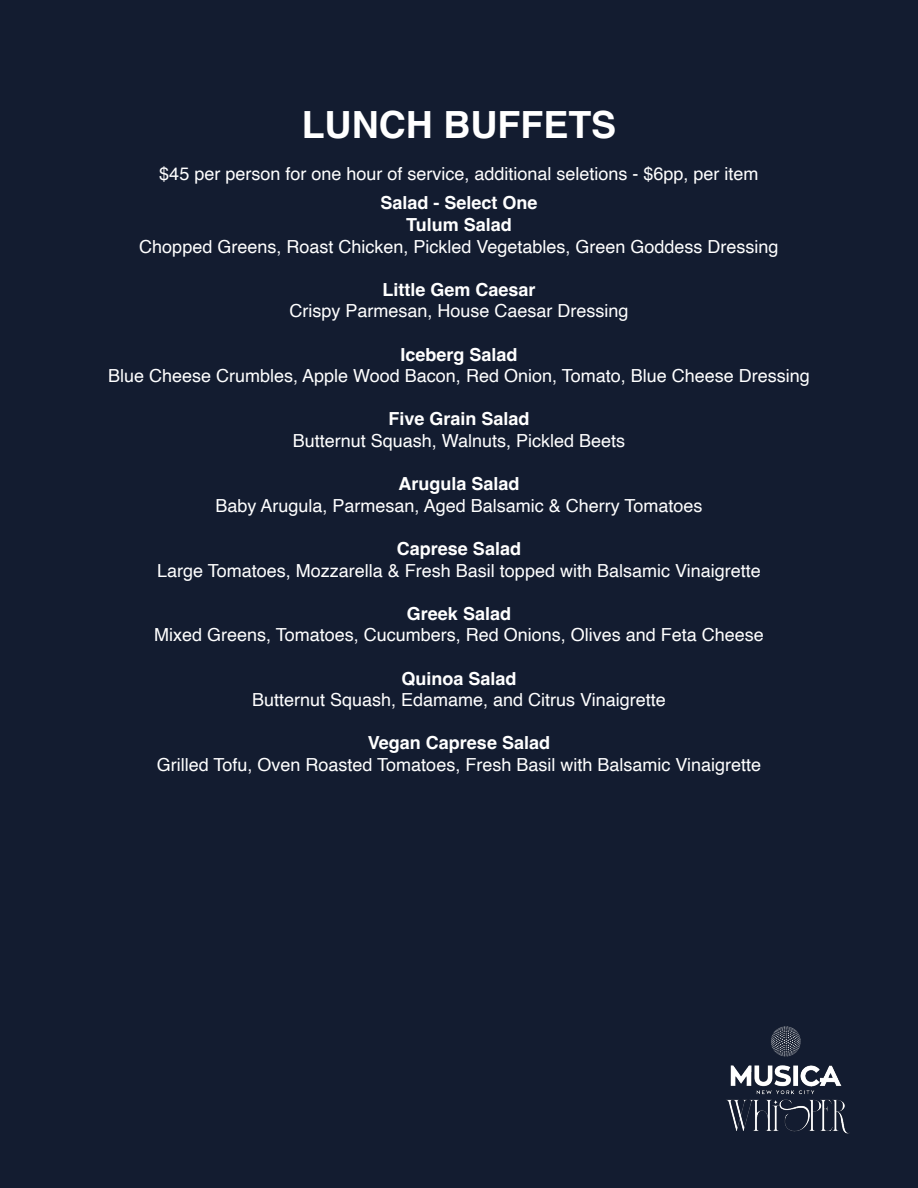
<style>
.page{position:relative;width:918px;height:1188px;background:#131c30}
.page>*{position:absolute;margin:0;border:0;box-sizing:border-box;transform-origin:0 0}
.t1{font:700 37.5px "Helvetica";color:#fff}
.t2{font:18px "Helvetica";color:#fff}
.t3{font:700 18px "Helvetica";color:#fff}
</style>
<div class="page">
<img style="left:726px;top:1100px;width:124px;height:34px">
<img style="left:726px;top:1026px;width:116px;height:74px">
<p class="t1" style="left:302px;top:102px;width:316px">LUNCH BUFFETS</p>
<p class="t2" style="left:159px;top:160px;width:601px">$45 per person for one hour of service, additional seletions - $6pp, per item</p>
<p class="t3" style="left:380px;top:192px;width:159px">Salad - Select One</p>
<p class="t3" style="left:406px;top:214px;width:107px">Tulum Salad</p>
<p class="t2" style="left:139px;top:232px;width:641px">Chopped Greens, Roast Chicken, Pickled Vegetables, Green Goddess Dressing</p>
<p class="t3" style="left:382px;top:278px;width:155px">Little Gem Caesar</p>
<p class="t2" style="left:289px;top:297px;width:341px">Crispy Parmesan, House Caesar Dressing</p>
<p class="t3" style="left:400px;top:343px;width:119px">Iceberg Salad</p>
<p class="t2" style="left:108px;top:362px;width:703px">Blue Cheese Crumbles, Apple Wood Bacon, Red Onion, Tomato, Blue Cheese Dressing</p>
<p class="t3" style="left:388px;top:408px;width:143px">Five Grain Salad</p>
<p class="t2" style="left:293px;top:427px;width:334px">Butternut Squash, Walnuts, Pickled Beets</p>
<p class="t3" style="left:398px;top:473px;width:123px">Arugula Salad</p>
<p class="t2" style="left:216px;top:492px;width:488px">Baby Arugula, Parmesan, Aged Balsamic &amp; Cherry Tomatoes</p>
<p class="t3" style="left:397px;top:538px;width:126px">Caprese Salad</p>
<p class="t2" style="left:157px;top:556px;width:605px">Large Tomatoes, Mozzarella &amp; Fresh Basil topped with Balsamic Vinaigrette</p>
<p class="t3" style="left:407px;top:602px;width:106px">Greek Salad</p>
<p class="t2" style="left:154px;top:621px;width:611px">Mixed Greens, Tomatoes, Cucumbers, Red Onions, Olives and Feta Cheese</p>
<p class="t3" style="left:401px;top:667px;width:117px">Quinoa Salad</p>
<p class="t2" style="left:252px;top:686px;width:415px">Butternut Squash, Edamame, and Citrus Vinaigrette</p>
<p class="t3" style="left:368px;top:732px;width:184px">Vegan Caprese Salad</p>
<p class="t2" style="left:157px;top:751px;width:606px">Grilled Tofu, Oven Roasted Tomatoes, Fresh Basil with Balsamic Vinaigrette</p>
</div>
